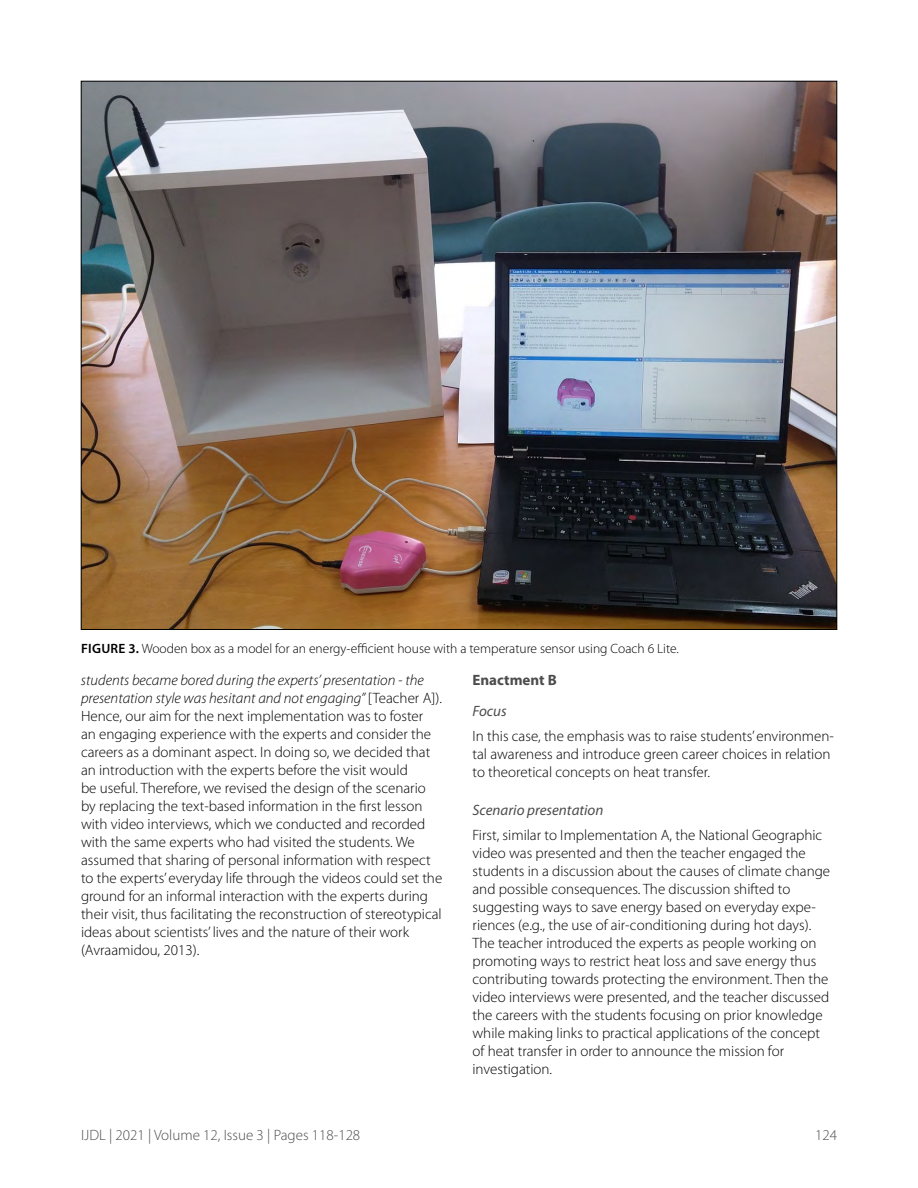
<style>
.page{position:relative;width:918px;height:1188px;background:#fff}
.page>*{position:absolute;margin:0;border:0;box-sizing:border-box;transform-origin:0 0}
.t1{font:300 15px/18px "Myriad Pro";color:#000}
.t2{font:300 15px "Myriad Pro";color:#4d4d4f}
.t3{font:italic 15px "Myriad Pro";color:#4d4d4f}
.t4{font:700 15px "Myriad Pro";color:#4d4d4f}
.t5{font:300 13.5px "Myriad Pro";color:#000}
.s1{font-weight:600}
.s2{font-style:italic}
</style>
<div class="page">
<img style="left:83px;top:83px;width:752px;height:545px">
<p class="t5" style="left:81px;top:641px;width:599px"><span class="s1">FIGURE 3.</span> Wooden box as a model for an energy-efficient house with a temperature sensor using Coach 6 Lite.</p>
<p class="t1" style="left:81px;top:671px;width:363px"><span class="s2">students became bored during the experts’ presentation - the presentation style was hesitant and not engaging”</span> [Teacher A]).<br>Hence, our aim for the next implementation was to foster<br>an engaging experience with the experts and consider the careers as a dominant aspect. In doing so, we decided that an introduction with the experts before the visit would<br>be useful. Therefore, we revised the design of the scenario by replacing the text-based information in the first lesson with video interviews, which we conducted and recorded with the same experts who had visited the students. We assumed that sharing of personal information with respect to the experts’ everyday life through the videos could set the ground for an informal interaction with the experts during their visit, thus facilitating the reconstruction of stereotypical ideas about scientists’ lives and the nature of their work (Avraamidou, 2013).</p>
<p class="t4" style="left:472px;top:671px;width:86px">Enactment B</p>
<p class="t3" style="left:472px;top:703px;width:36px">Focus</p>
<p class="t1" style="left:472px;top:727px;width:363px">In this case, the emphasis was to raise students’ environmen&shy;tal awareness and introduce green career choices in relation to theoretical concepts on heat transfer.</p>
<p class="t3" style="left:472px;top:802px;width:132px">Scenario presentation</p>
<p class="t1" style="left:472px;top:826px;width:359px">First, similar to Implementation A, the National Geographic video was presented and then the teacher engaged the students in a discussion about the causes of climate change and possible consequences. The discussion shifted to suggesting ways to save energy based on everyday expe&shy;riences (e.g., the use of air-conditioning during hot days).<br>The teacher introduced the experts as people working on promoting ways to restrict heat loss and save energy thus contributing towards protecting the environment. Then the video interviews were presented, and the teacher discussed the careers with the students focusing on prior knowledge while making links to practical applications of the concept of heat transfer in order to announce the mission for investigation.</p>
<p class="t2" style="left:81px;top:1126px;width:281px">IJDL | 2021 | Volume 12, Issue 3 | Pages 118-128</p>
<p class="t2" style="left:815px;top:1126px;width:23px">124</p>
</div>
